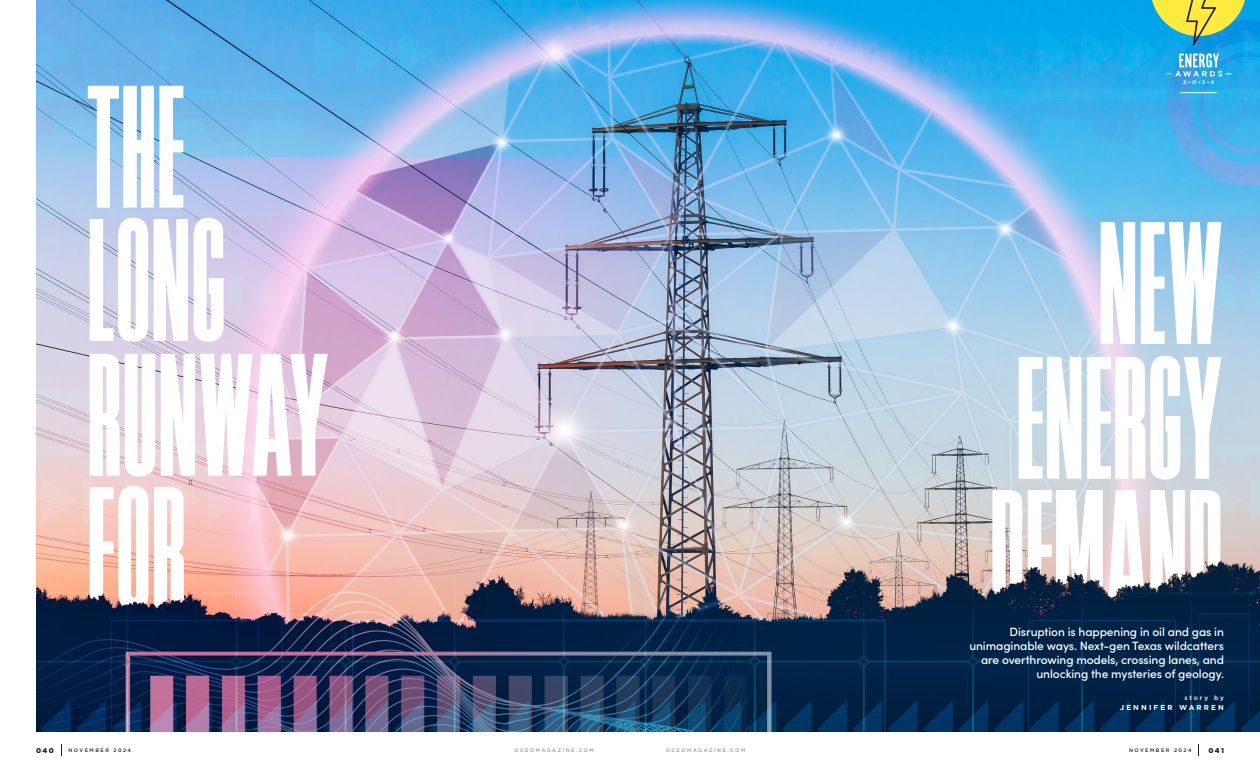
<style>
.page{position:relative;width:1260px;height:774px;background:#fff}
.page>*{position:absolute;margin:0;border:0;box-sizing:border-box;transform-origin:0 0}
.t1{font:182.7px "Bee Four";letter-spacing:-.01em;color:#fff}
.t2{font:500 12px/14px "Sofia Pro";letter-spacing:-.01em;color:#fff;text-align:right}
.t3{font:700 7.2px "Gotham";letter-spacing:.3em;color:#fff}
.t4{font:900 7px "Gotham";letter-spacing:.2em;color:#231f20}
.t5{font:500 6.4px "Gotham";letter-spacing:.29em;color:#fff}
.t6{font:700 5.1px "Gotham";color:#fff}
.t7{font:500 5px "Gotham";letter-spacing:.3em;color:#939598}
.t8{font:500 5px "Gotham";letter-spacing:.3em;color:#231f20}
</style>
<div class="page">
<img style="left:36px;top:0;width:1224px;height:732px">
<svg style="left:1166px;top:53px;width:66px;height:24px;background:#57b8ec"></svg>
<hr style="left:1180px;top:93px;width:37px;height:1px;background:#fff">
<svg style="left:1151px;top:0;width:95px;height:45px;background:#8dc083"></svg>
<svg style="left:1198px;top:744px;width:1px;height:12px"></svg>
<svg style="left:61px;top:744px;width:1px;height:12px"></svg>
<p class="t6" style="left:1183px;top:79px;width:33px">2•O•2•4</p>
<p class="t1" style="left:86px;top:48px;width:101px">THE</p>
<p class="t1" style="left:86px;top:181px;width:142px">LONG</p>
<p class="t1" style="left:1097px;top:184px;width:128px">NEW</p>
<p class="t1" style="left:86px;top:316px;width:246px">RUNWAY</p>
<p class="t1" style="left:1015px;top:319px;width:211px">ENERGY</p>
<p class="t1" style="left:86px;top:449px;width:103px">FOR</p>
<p class="t1" style="left:989px;top:452px;width:237px">DEMAND</p>
<p class="t2" style="left:969px;top:624px;width:256px">Disruption is happening in oil and gas in unimaginable ways. Next-gen Texas wildcatters are overthrowing models, crossing lanes, and unlocking the mysteries of geology.</p>
<p class="t5" style="left:1184px;top:693px;width:41px">story by</p>
<p class="t3" style="left:1120px;top:702px;width:105px">JENNIFER WARREN</p>
<p class="t4" style="left:36px;top:745px;width:19px">040</p>
<p class="t8" style="left:68px;top:747px;width:64px">NOVEMBER 2024</p>
<p class="t7" style="left:515px;top:747px;width:81px">DCEOMAGAZINE.COM</p>
<p class="t7" style="left:666px;top:747px;width:81px">DCEOMAGAZINE.COM</p>
<p class="t8" style="left:1129px;top:747px;width:64px">NOVEMBER 2024</p>
<p class="t4" style="left:1208px;top:745px;width:17px">041</p>
</div>
